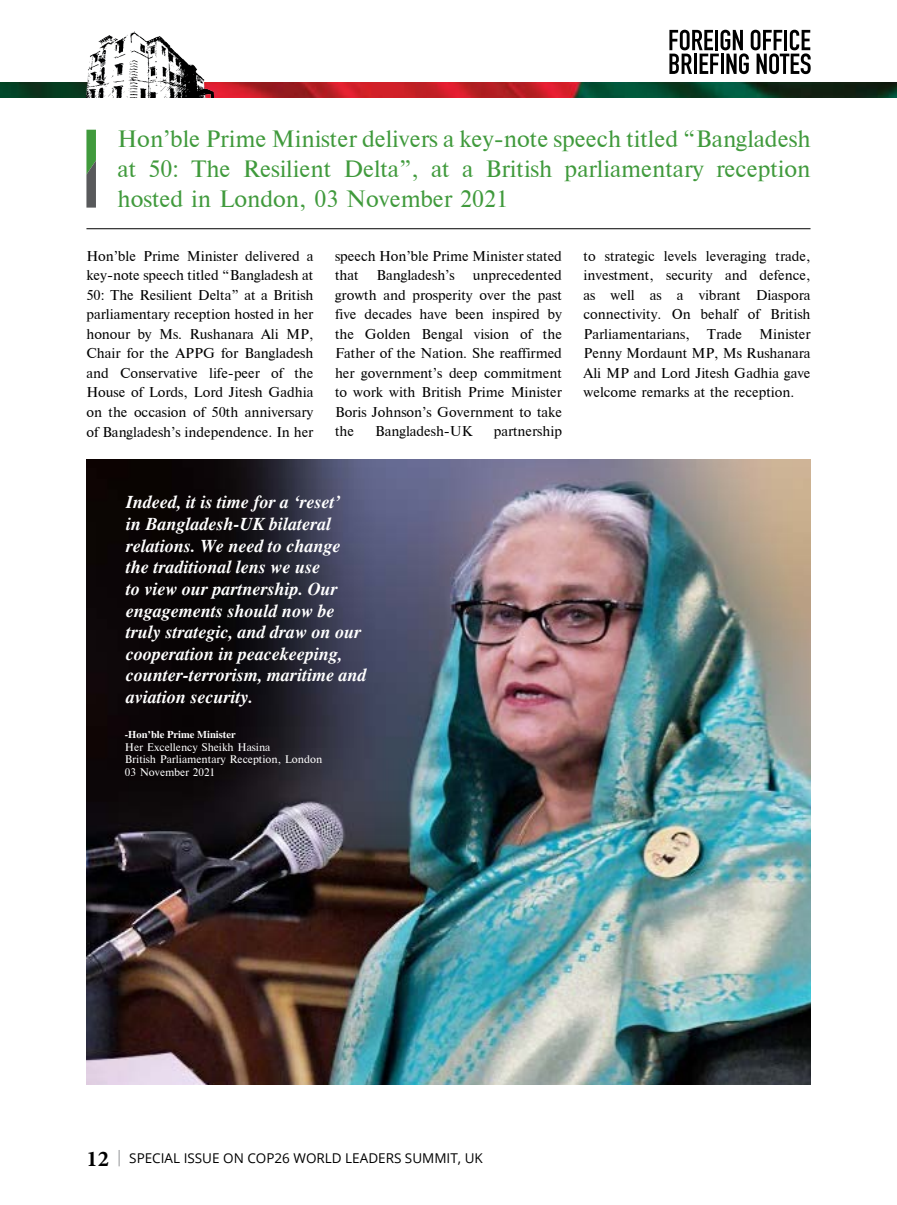
<style>
.page{position:relative;width:897px;height:1205px;background:#fff}
.page>*{position:absolute;margin:0;border:0;box-sizing:border-box;transform-origin:0 0}
.t1{font:22.5px/30px "Times";color:#409a3c;text-align:justify}
.t2{font:italic 700 18px/21.6px "Times";color:#fff}
.t3{font:13.5px/19.5px "Times";color:#000;text-align:justify}
.t4{font:13.5px "Open Sans";color:#000}
.t5{font:10.5px/12.6px "Times";color:#fff}
.t6{font:700 10.5px "Times";color:#fff}
.s1{font-family:"Minion Pro";font-weight:700;font-size:22.5px}
</style>
<div class="page">
<svg style="left:119px;top:1150px;width:1px;height:16px"></svg>
<img style="left:0;top:83px;width:896px;height:15px">
<img style="left:86px;top:32px;width:127px;height:66px">
<svg style="left:669px;top:30px;width:141px;height:44px"></svg>
<svg style="left:896px;top:83px;width:1px;height:15px"></svg>
<hr style="left:86px;top:228px;width:724px;height:1px;background:#000">
<img style="left:86px;top:459px;width:724px;height:625px">
<svg style="left:86px;top:130px;width:10px;height:77px"></svg>
<h1 class="t1" style="left:118px;top:124px;width:694px">Hon’ble Prime Minister delivers a key-note speech titled “Bangladesh at 50: The Resilient Delta”, at a British parliamentary reception hosted in London, 03 November 2021</h1>
<p class="t3" style="left:86px;top:246px;width:228px">Hon’ble Prime Minister delivered a key-note speech titled “Bangladesh at 50: The Resilient Delta” at a British parliamentary reception hosted in her honour by Ms. Rushanara Ali MP, Chair for the APPG for Bangladesh and Conservative life-peer of the House of Lords, Lord Jitesh Gadhia on the occasion of 50th anniversary of Bangladesh’s independence. In her</p>
<p class="t3" style="left:335px;top:246px;width:228px">speech Hon’ble Prime Minister stated that</p>
<p class="t3" style="left:583px;top:246px;width:228px">to strategic levels leveraging trade, investment, security and defence, as well as a vibrant Diaspora connectivity. On behalf of British Parliamentarians,</p>
<p class="t3" style="left:335px;top:266px;width:228px;text-indent:138px">unprecedented growth and prosperity over the past five decades have been inspired by the Golden Bengal vision of the Father of the Nation. She reaffirmed her government’s deep commitment to work with British Prime Minister Boris Johnson’s Government to take the</p>
<p class="t3" style="left:376px;top:266px;width:80px">Bangladesh’s</p>
<p class="t3" style="left:707px;top:324px;width:37px">Trade</p>
<p class="t3" style="left:583px;top:324px;width:228px;text-indent:176px">Minister Penny Mordaunt MP, Ms Rushanara Ali MP and Lord Jitesh Gadhia gave welcome remarks at the reception.</p>
<p class="t3" style="left:375px;top:422px;width:99px">Bangladesh-UK</p>
<p class="t3" style="left:493px;top:422px;width:70px">partnership</p>
<p class="t2" style="left:126px;top:492px;width:242px">Indeed, it is time for a ‘reset’<br>in Bangladesh-UK bilateral relations. We need to change the traditional lens we use<br>to view our partnership. Our engagements should now be truly strategic, and draw on our cooperation in peacekeeping, counter-terrorism, maritime and aviation security.</p>
<p class="t6" style="left:125px;top:728px;width:112px">-Hon’ble Prime Minister</p>
<p class="t5" style="left:125px;top:740px;width:199px">Her Excellency Sheikh Hasina<br>British Parliamentary Reception, London<br>03 November 2021</p>
<p class="t4" style="left:86px;top:1148px;width:398px"><span class="s1">12</span> SPECIAL ISSUE ON COP26 WORLD LEADERS SUMMIT, UK</p>
</div>
